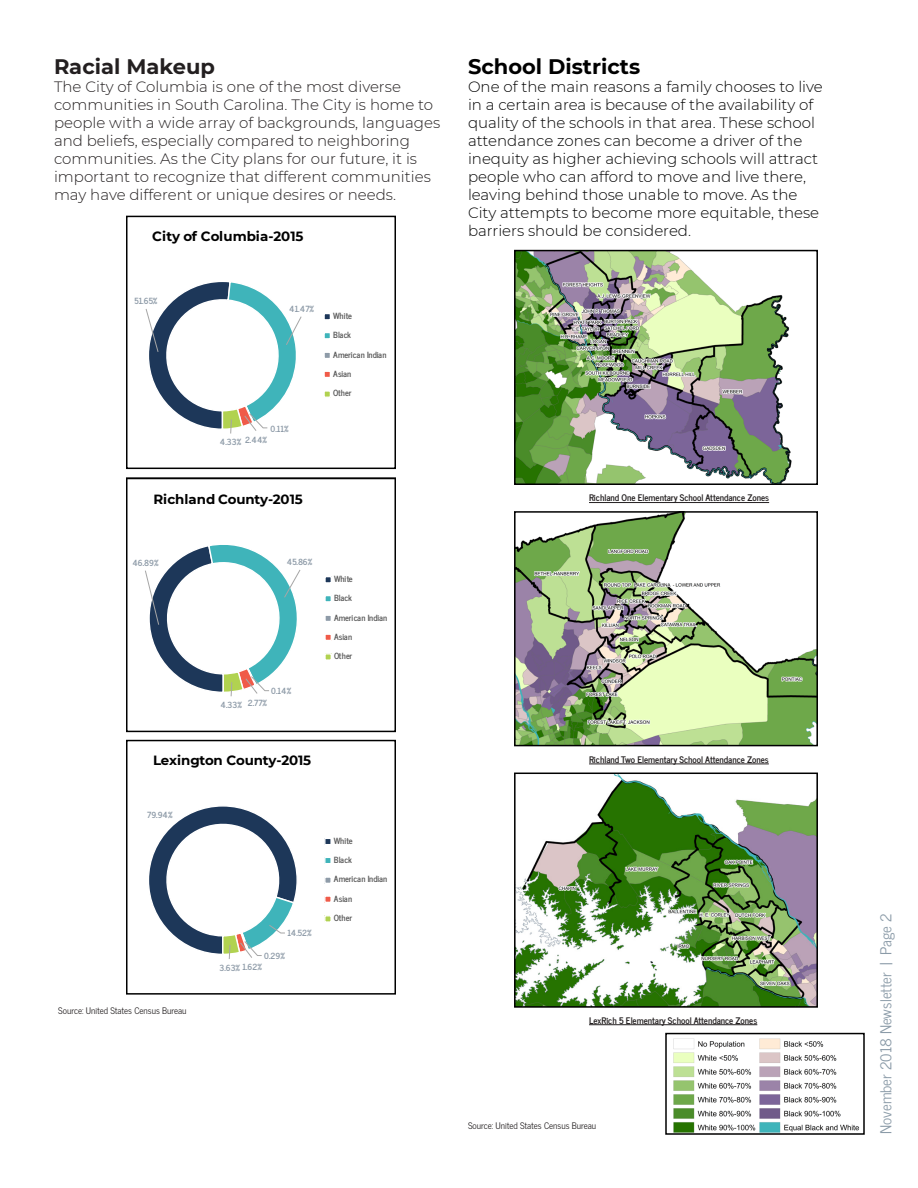
<style>
.page{position:relative;width:918px;height:1188px;background:#fff}
.page>*{position:absolute;margin:0;border:0;box-sizing:border-box;transform-origin:0 0}
.t1{font:700 21px "Montserrat";color:#000}
.t2{font:700 21px "Montserrat";color:#231f20}
.t3{font:300 15px/18px "Montserrat";color:#000}
.t4{font:300 15px/18px "Montserrat";color:#231f20}
.t5{font:15px "News Cycle";color:#8b9ba8}
.t6{font:700 13.35px "Montserrat";letter-spacing:-.005em;color:#000}
.t7{font:700 9px "News Cycle";color:#231f20}
.t8{font:9px "News Cycle";color:#231f20}
.t9{font:700 8.4px "News Cycle";letter-spacing:.015em;color:#595959}
.t10{font:700 8.4px "News Cycle";letter-spacing:.005em;color:#8e9ba8}
</style>
<div class="page">
<svg style="left:145px;top:282px;width:186px;height:152px"></svg>
<div style="left:126px;top:216px;width:270px;height:253px;border:2px solid #000"></div>
<svg style="left:145px;top:545px;width:187px;height:152px"></svg>
<div style="left:126px;top:477px;width:270px;height:255px;border:2px solid #000"></div>
<svg style="left:149px;top:806px;width:182px;height:153px"></svg>
<div style="left:126px;top:740px;width:270px;height:255px;border:2px solid #000"></div>
<img style="left:517px;top:253px;width:275px;height:229px">
<div style="left:514px;top:250px;width:304px;height:235px;border:2px solid #000"></div>
<img style="left:517px;top:514px;width:298px;height:229px">
<div style="left:514px;top:511px;width:304px;height:235px;border:2px solid #000"></div>
<img style="left:517px;top:776px;width:298px;height:229px">
<div style="left:514px;top:773px;width:304px;height:235px;border:2px solid #000"></div>
<img style="left:673px;top:1038px;width:187px;height:94px">
<hr style="left:589px;top:502px;width:180px;height:1px;background:#231f20">
<hr style="left:589px;top:764px;width:180px;height:1px;background:#231f20">
<hr style="left:589px;top:1024px;width:168px;height:1px;background:#231f20">
<p class="t2" style="left:54px;top:52px;width:162px">Racial Makeup</p>
<p class="t4" style="left:54px;top:78px;width:388px">The City of Columbia is one of the most diverse communities in South Carolina. The City is home to people with a wide array of backgrounds, languages and beliefs, especially compared to neighboring communities. As the City plans for our future, it is important to recognize that different communities may have different or unique desires or needs.</p>
<p class="t6" style="left:152px;top:226px;width:153px">City of Columbia-2015</p>
<p class="t10" style="left:135px;top:294px;width:24px">51.65%</p>
<p class="t10" style="left:289px;top:302px;width:26px">41.47%</p>
<p class="t10" style="left:271px;top:421px;width:19px">0.11%</p>
<p class="t10" style="left:220px;top:434px;width:49px">4.33% 2.44%</p>
<p class="t9" style="left:333px;top:308px;width:20px">White</p>
<p class="t9" style="left:333px;top:328px;width:19px">Black</p>
<p class="t9" style="left:333px;top:347px;width:55px">American Indian</p>
<p class="t9" style="left:333px;top:366px;width:20px">Asian</p>
<p class="t9" style="left:333px;top:386px;width:20px">Other</p>
<p class="t6" style="left:153px;top:490px;width:151px">Richland County-2015</p>
<p class="t10" style="left:132px;top:555px;width:28px">46.89%</p>
<p class="t10" style="left:287px;top:555px;width:27px">45.86%</p>
<p class="t10" style="left:271px;top:684px;width:21px">0.14%</p>
<p class="t10" style="left:221px;top:696px;width:48px">4.33% 2.77%</p>
<p class="t6" style="left:153px;top:750px;width:160px">Lexington County-2015</p>
<p class="t10" style="left:147px;top:808px;width:27px">79.94%</p>
<p class="t8" style="left:58px;top:1003px;width:130px">Source: United States Census Bureau</p>
<p class="t10" style="left:287px;top:926px;width:26px">14.52%</p>
<p class="t10" style="left:264px;top:948px;width:22px">0.29%</p>
<p class="t10" style="left:219px;top:960px;width:44px">3.63% 1.62%</p>
<p class="t9" style="left:334px;top:571px;width:20px">White</p>
<p class="t9" style="left:334px;top:591px;width:19px">Black</p>
<p class="t9" style="left:334px;top:610px;width:55px">American Indian</p>
<p class="t9" style="left:334px;top:629px;width:20px">Asian</p>
<p class="t9" style="left:334px;top:649px;width:20px">Other</p>
<p class="t9" style="left:334px;top:833px;width:20px">White</p>
<p class="t9" style="left:334px;top:852px;width:19px">Black</p>
<p class="t9" style="left:334px;top:872px;width:55px">American Indian</p>
<p class="t9" style="left:334px;top:891px;width:20px">Asian</p>
<p class="t9" style="left:334px;top:911px;width:20px">Other</p>
<p class="t1" style="left:468px;top:52px;width:174px">School Districts</p>
<p class="t3" style="left:468px;top:78px;width:356px">One of the main reasons a family chooses to live in a certain area is because of the availability of quality of the schools in that area. These school attendance zones can become a driver of the inequity as higher achieving schools will attract people who can afford to move and live there, leaving behind those unable to move. As the City attempts to become more equitable, these barriers should be considered.</p>
<p class="t7" style="left:589px;top:490px;width:182px">Richland One Elementary School Attendance Zones</p>
<p class="t7" style="left:589px;top:751px;width:181px">Richland Two Elementary School Attendance Zones</p>
<p class="t7" style="left:589px;top:1012px;width:170px">LexRich 5 Elementary School Attendance Zones</p>
<p class="t8" style="left:468px;top:1118px;width:130px">Source: United States Census Bureau</p>
<p class="t5" style="left:873px;top:1134px;width:222px;rotate:-90deg">November 2018 Newsletter | Page 2</p>
</div>
